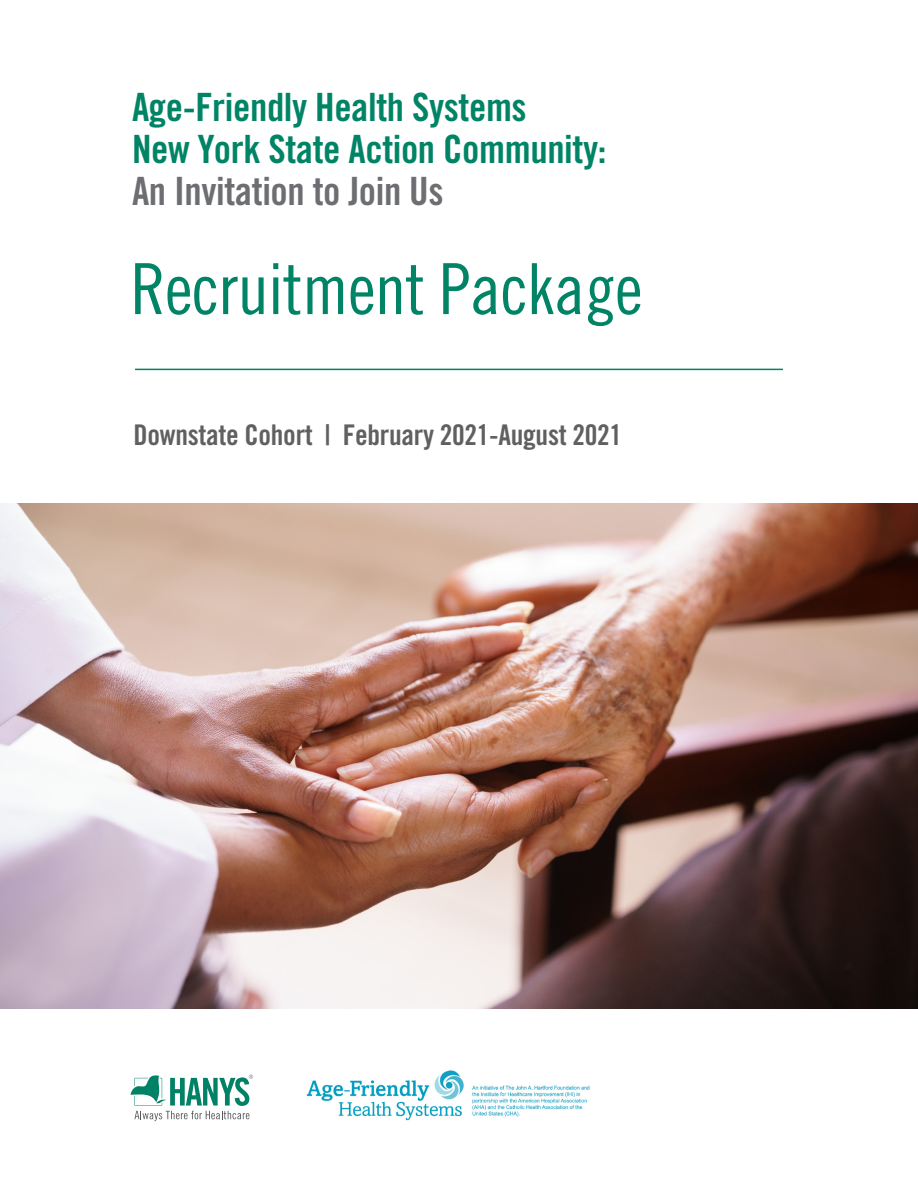
<style>
.page{position:relative;width:918px;height:1188px;background:#fff}
.page>*{position:absolute;margin:0;border:0;box-sizing:border-box;transform-origin:0 0}
.t1{font:70.5px "Trade Gothic LT Std Cn 18";letter-spacing:-.01em;color:#008465}
.t2{font:39px/42px "Trade Gothic LT Std Bd Cn 20";letter-spacing:-.01em;color:#008465}
.t3{font:39px "Trade Gothic LT Std Bd Cn 20";letter-spacing:-.01em;color:#6d6e71}
.t4{font:28.5px "Trade Gothic LT Std Bd Cn 20";letter-spacing:-.01em;color:#616061}
</style>
<div class="page">
<img style="left:0;top:503px;width:918px;height:506px">
<hr style="left:135px;top:369px;width:648px;height:1px;background:#008465">
<svg style="left:131px;top:1075px;width:122px;height:46px"></svg>
<img style="left:306px;top:1070px;width:284px;height:51px">
<p class="t2" style="left:132px;top:86px;width:476px">Age-Friendly Health Systems<br>New York State Action Community:</p>
<p class="t3" style="left:132px;top:168px;width:313px">An Invitation to Join Us</p>
<h1 class="t1" style="left:130px;top:247px;width:514px">Recruitment Package</h1>
<p class="t4" style="left:134px;top:418px;width:490px">Downstate Cohort | February 2021-August 2021</p>
</div>
